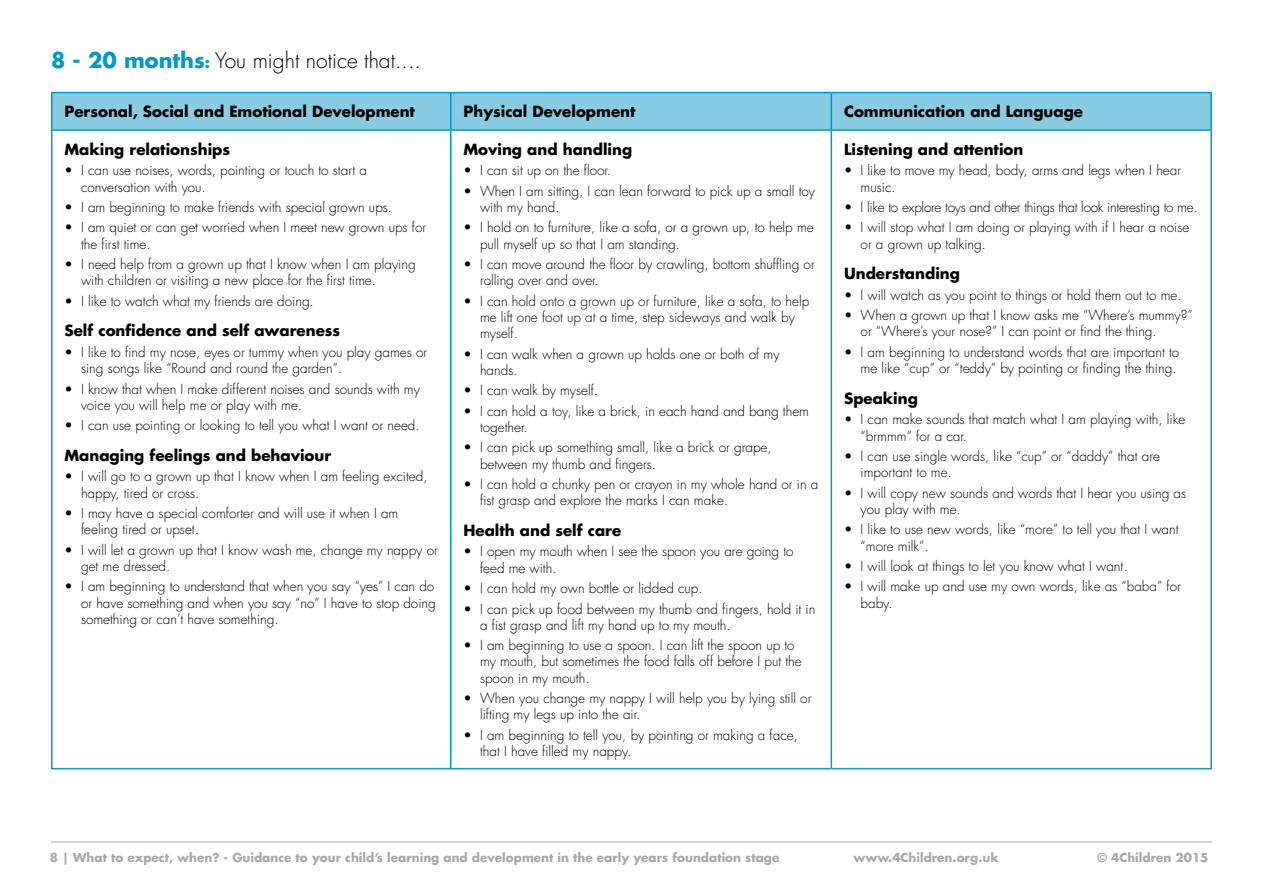
<style>
.page{position:relative;width:1263px;height:893px;background:#fff}
.page>*{position:absolute;margin:0;border:0;box-sizing:border-box;transform-origin:0 0}
.t1{font:300 21px "Futura LT";color:#000}
.t2{font:700 15px "Futura LT";color:#000}
.t3{font:300 13.5px/16.2px "Futura LT";color:#000}
.t4{font:300 13.5px "Futura LT";letter-spacing:-.02em;color:#000}
.t5{font:700 12px "Futura LT";color:#a7a9ac}
.s1{font-weight:700;color:#009ac7}
.s2{font-weight:700;font-size:15px;color:#009ac7}
</style>
<div class="page">
<hr style="left:51px;top:842px;width:1161px;height:1px;background:#a7a9ac">
<div style="left:53px;top:93px;width:1157px;height:36px;background:#88cce3"></div>
<hr style="left:51px;top:92px;width:400px;height:1px;background:#009ac7">
<hr style="left:51px;top:93px;width:2px;height:36px;background:#009ac7">
<hr style="left:451px;top:92px;width:380px;height:1px;background:#009ac7">
<hr style="left:450px;top:93px;width:1px;height:36px;background:#009ac7">
<hr style="left:831px;top:92px;width:381px;height:1px;background:#009ac7">
<hr style="left:831px;top:93px;width:1px;height:36px;background:#009ac7">
<hr style="left:1210px;top:93px;width:2px;height:36px;background:#009ac7">
<hr style="left:51px;top:129px;width:400px;height:2px;background:#009ac7">
<hr style="left:51px;top:131px;width:2px;height:637px;background:#009ac7">
<hr style="left:451px;top:129px;width:380px;height:2px;background:#009ac7">
<hr style="left:450px;top:131px;width:1px;height:637px;background:#009ac7">
<hr style="left:831px;top:129px;width:381px;height:2px;background:#009ac7">
<hr style="left:831px;top:131px;width:1px;height:637px;background:#009ac7">
<hr style="left:1210px;top:131px;width:2px;height:637px;background:#009ac7">
<hr style="left:51px;top:768px;width:400px;height:1px;background:#009ac7">
<hr style="left:451px;top:768px;width:380px;height:1px;background:#009ac7">
<hr style="left:831px;top:768px;width:381px;height:1px;background:#009ac7">
<h1 class="t1" style="left:51px;top:47px;width:372px"><span class="s1">8 - 20 months</span><span class="s2">:</span> You might notice that....</h1>
<p class="t2" style="left:65px;top:102px;width:352px">Personal, Social and Emotional Development</p>
<p class="t2" style="left:463px;top:102px;width:173px">Physical Development</p>
<p class="t2" style="left:844px;top:102px;width:240px">Communication and Language</p>
<p class="t2" style="left:65px;top:139px;width:167px">Making relationships</p>
<p class="t3" style="left:81px;top:163px;width:287px;text-indent:-16px">• I can use noises, words, pointing or touch to start a conversation with you.</p>
<p class="t3" style="left:65px;top:199px;width:329px">• I am beginning to make friends with special grown ups.</p>
<p class="t3" style="left:81px;top:220px;width:347px;text-indent:-16px">• I am quiet or can get worried when I meet new grown ups for the first time.</p>
<p class="t3" style="left:81px;top:256px;width:336px;text-indent:-16px">• I need help from a grown up that I know when I am playing with children or visiting a new place for the first time.</p>
<p class="t3" style="left:65px;top:293px;width:251px">• I like to watch what my friends are doing.</p>
<p class="t2" style="left:65px;top:321px;width:277px">Self confidence and self awareness</p>
<p class="t3" style="left:81px;top:344px;width:348px;text-indent:-16px">• I like to find my nose, eyes or tummy when you play games or sing songs like “Round and round the garden”.</p>
<p class="t3" style="left:81px;top:381px;width:340px;text-indent:-16px">• I know that when I make different noises and sounds with my voice you will help me or play with me.</p>
<p class="t3" style="left:65px;top:418px;width:357px">• I can use pointing or looking to tell you what I want or need.</p>
<p class="t2" style="left:65px;top:445px;width:268px">Managing feelings and behaviour</p>
<p class="t3" style="left:81px;top:469px;width:348px;text-indent:-16px">• I will go to a grown up that I know when I am feeling excited, happy, tired or cross.</p>
<p class="t3" style="left:81px;top:505px;width:319px;text-indent:-16px">• I may have a special comforter and will use it when I am feeling tired or upset.</p>
<p class="t3" style="left:81px;top:542px;width:358px;text-indent:-16px">• I will let a grown up that I know wash me, change my nappy or get me dressed.</p>
<p class="t3" style="left:81px;top:579px;width:356px;text-align:justify;text-indent:-16px">• I am beginning to understand that when you say “yes” I can do or have something and when you say “no” I have to stop doing something or can’t have something.</p>
<p class="t2" style="left:463px;top:139px;width:170px">Moving and handling</p>
<p class="t3" style="left:463px;top:163px;width:149px">• I can sit up on the floor.</p>
<p class="t3" style="left:480px;top:183px;width:337px;text-indent:-16px">• When I am sitting, I can lean forward to pick up a small toy with my hand.</p>
<p class="t3" style="left:480px;top:220px;width:335px;text-indent:-16px">• I hold on to furniture, like a sofa, or a grown up, to help me pull myself up so that I am standing.</p>
<p class="t3" style="left:480px;top:256px;width:336px;text-indent:-16px">• I can move around the floor by crawling, bottom shuffling or rolling over and over.</p>
<p class="t3" style="left:480px;top:293px;width:331px;text-indent:-16px">• I can hold onto a grown up or furniture, like a sofa, to help me lift one foot up at a time, step sideways and walk by myself.</p>
<p class="t3" style="left:480px;top:346px;width:301px;text-indent:-16px">• I can walk when a grown up holds one or both of my hands.</p>
<p class="t3" style="left:463px;top:383px;width:136px">• I can walk by myself.</p>
<p class="t3" style="left:480px;top:403px;width:330px;text-indent:-16px">• I can hold a toy, like a brick, in each hand and bang them together.</p>
<p class="t3" style="left:480px;top:440px;width:293px;text-indent:-16px">• I can pick up something small, like a brick or grape, between my thumb and fingers.</p>
<p class="t3" style="left:480px;top:476px;width:340px;text-indent:-16px">• I can hold a chunky pen or crayon in my whole hand or in a fist grasp and explore the marks I can make.</p>
<p class="t2" style="left:463px;top:520px;width:159px">Health and self care</p>
<p class="t3" style="left:480px;top:544px;width:315px;text-indent:-16px">• I open my mouth when I see the spoon you are going to feed me with.</p>
<p class="t3" style="left:463px;top:580px;width:241px">• I can hold my own bottle or lidded cup.</p>
<p class="t3" style="left:480px;top:601px;width:337px;text-indent:-16px">• I can pick up food between my thumb and fingers, hold it in a fist grasp and lift my hand up to my mouth.</p>
<p class="t3" style="left:480px;top:638px;width:323px;text-indent:-16px">• I am beginning to use a spoon. I can lift the spoon up to my mouth, but sometimes the food falls off before I put the spoon in my mouth.</p>
<p class="t3" style="left:480px;top:690px;width:333px;text-indent:-16px">• When you change my nappy I will help you by lying still or lifting my legs up into the air.</p>
<p class="t3" style="left:480px;top:727px;width:319px;text-indent:-16px">• I am beginning to tell you, by pointing or making a face, that I have filled my nappy.</p>
<p class="t2" style="left:844px;top:139px;width:181px">Listening and attention</p>
<p class="t3" style="left:861px;top:163px;width:322px;text-indent:-16px">• I like to move my head, body, arms and legs when I hear music.</p>
<p class="t4" style="left:844px;top:199px;width:355px">• I like to explore toys and other things that look interesting to me.</p>
<p class="t3" style="left:861px;top:220px;width:330px;text-indent:-16px">• I will stop what I am doing or playing with if I hear a noise or a grown up talking.</p>
<p class="t2" style="left:844px;top:264px;width:117px">Understanding</p>
<p class="t3" style="left:844px;top:287px;width:339px">• I will watch as you point to things or hold them out to me.</p>
<p class="t3" style="left:861px;top:308px;width:333px;text-indent:-16px">• When a grown up that I know asks me “Where’s mummy?” or “Where’s your nose?” I can point or find the thing.</p>
<p class="t3" style="left:844px;top:344px;width:337px;text-align:right">• I am beginning to understand words that are important to me like “cup” or “teddy” by pointing or finding the thing.</p>
<p class="t2" style="left:844px;top:388px;width:75px">Speaking</p>
<p class="t3" style="left:861px;top:412px;width:326px;text-indent:-16px">• I can make sounds that match what I am playing with, like “brmmm” for a car.</p>
<p class="t3" style="left:861px;top:448px;width:301px;text-indent:-16px">• I can use single words, like “cup” or “daddy” that are important to me.</p>
<p class="t3" style="left:861px;top:485px;width:327px;text-indent:-16px">• I will copy new sounds and words that I hear you using as you play with me.</p>
<p class="t3" style="left:861px;top:522px;width:319px;text-indent:-16px">• I like to use new words, like “more” to tell you that I want “more milk”.</p>
<p class="t3" style="left:844px;top:558px;width:285px">• I will look at things to let you know what I want.</p>
<p class="t3" style="left:861px;top:579px;width:322px;text-indent:-16px">• I will make up and use my own words, like as “baba” for baby.</p>
<p class="t5" style="left:50px;top:850px;width:731px">8 | What to expect, when? - Guidance to your child’s learning and development in the early years foundation stage</p>
<p class="t5" style="left:853px;top:850px;width:147px">www.4Children.org.uk</p>
<p class="t5" style="left:1097px;top:850px;width:113px">© 4Children 2015</p>
</div>
